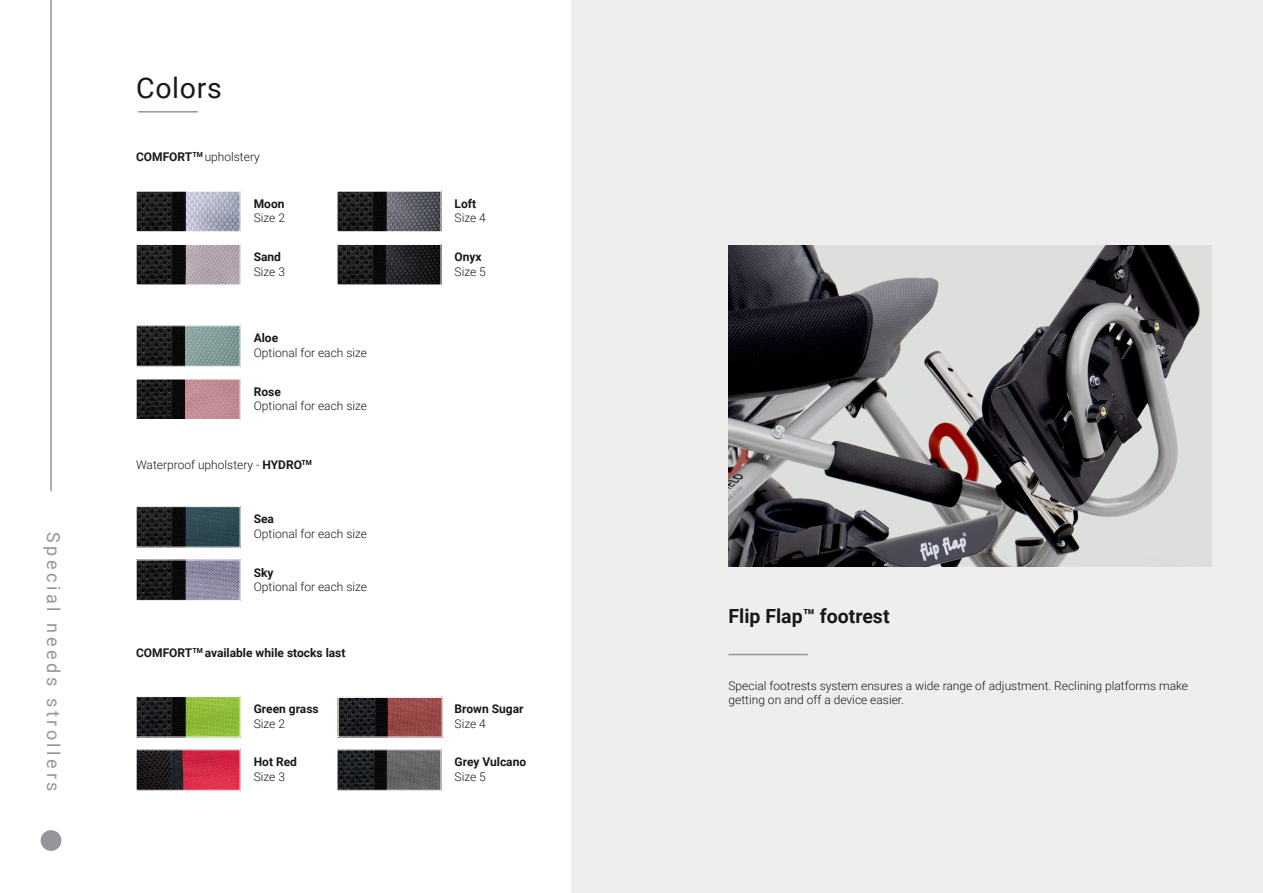
<style>
.page{position:relative;width:1263px;height:893px;background:#fff}
.page>*{position:absolute;margin:0;border:0;box-sizing:border-box;transform-origin:0 0}
.t1{font:28.5px "Roboto";letter-spacing:.025em;color:#15191c}
.t2{font:700 19.5px "Roboto";color:#15191c}
.t3{font:18px "Roboto";letter-spacing:.2em;color:#939598}
.t4{font:300 12px/14.4px "Roboto";color:#15191c}
.t5{font:700 12px "Roboto";color:#15191c}
.s1{font-weight:700}
</style>
<div class="page">
<div style="left:572px;top:0;width:691px;height:893px;background:#eeeeef"></div>
<hr style="left:728px;top:654px;width:80px;height:1px;background:#939598">
<hr style="left:50px;top:0;width:2px;height:491px;background:#939598">
<div style="left:41px;top:830px;width:20px;height:21px;background:#939598;border-radius:50%"></div>
<img style="left:728px;top:246px;width:484px;height:320px">
<img style="left:138px;top:193px;width:100px;height:37px">
<div style="left:136px;top:191px;width:104px;height:41px;border:1px solid #fff"></div>
<img style="left:138px;top:246px;width:100px;height:37px">
<div style="left:136px;top:244px;width:104px;height:41px;border:1px solid #fff"></div>
<img style="left:339px;top:193px;width:100px;height:37px">
<div style="left:337px;top:191px;width:104px;height:41px;border:1px solid #fff"></div>
<div style="left:337px;top:696px;width:104px;height:41px;border:1px solid #fff"></div>
<img style="left:339px;top:246px;width:100px;height:37px">
<div style="left:337px;top:244px;width:104px;height:41px;border:1px solid #fff"></div>
<img style="left:138px;top:328px;width:100px;height:36px">
<img style="left:138px;top:508px;width:100px;height:37px">
<div style="left:136px;top:506px;width:104px;height:41px;border:1px solid #fff"></div>
<img style="left:138px;top:381px;width:100px;height:37px">
<div style="left:136px;top:379px;width:104px;height:41px;border:1px solid #fff"></div>
<img style="left:138px;top:562px;width:100px;height:36px">
<hr style="left:138px;top:111px;width:60px;height:2px;background:#939598">
<svg style="left:138px;top:698px;width:100px;height:37px"></svg>
<div style="left:136px;top:696px;width:104px;height:41px;border:1px solid #fff"></div>
<svg style="left:138px;top:752px;width:100px;height:36px"></svg>
<img style="left:340px;top:699px;width:100px;height:36px">
<div style="left:338px;top:697px;width:104px;height:40px;border:1px solid #fff"></div>
<svg style="left:339px;top:752px;width:100px;height:36px"></svg>
<p class="t3" style="left:66px;top:532px;width:261px;rotate:90deg">Special needs strollers</p>
<p class="t1" style="left:136px;top:68px;width:87px">Colors</p>
<p class="t4" style="left:136px;top:149px;width:125px"><span class="s1">COMFORT</span><sup>TM</sup> upholstery</p>
<p class="t5" style="left:254px;top:195px;width:32px">Moon</p>
<p class="t4" style="left:254px;top:210px;width:33px">Size 2</p>
<p class="t5" style="left:254px;top:248px;width:29px">Sand</p>
<p class="t4" style="left:254px;top:264px;width:33px">Size 3</p>
<p class="t5" style="left:254px;top:330px;width:26px">Aloe</p>
<p class="t4" style="left:254px;top:345px;width:115px">Optional for each size</p>
<p class="t5" style="left:254px;top:383px;width:29px">Rose</p>
<p class="t4" style="left:254px;top:398px;width:115px">Optional for each size</p>
<p class="t4" style="left:136px;top:457px;width:177px">Waterproof upholstery - <span class="s1">HYDRO</span><sup>TM</sup></p>
<p class="t5" style="left:254px;top:511px;width:22px">Sea</p>
<p class="t4" style="left:254px;top:526px;width:115px">Optional for each size</p>
<p class="t5" style="left:254px;top:564px;width:21px">Sky</p>
<p class="t4" style="left:254px;top:579px;width:115px">Optional for each size</p>
<p class="t5" style="left:136px;top:644px;width:211px">COMFORT<sup>TM</sup> available while stocks last</p>
<p class="t5" style="left:254px;top:700px;width:66px">Green grass</p>
<p class="t4" style="left:254px;top:716px;width:33px">Size 2</p>
<p class="t5" style="left:254px;top:754px;width:45px">Hot Red</p>
<p class="t4" style="left:254px;top:769px;width:33px">Size 3</p>
<p class="t5" style="left:455px;top:195px;width:23px">Loft</p>
<p class="t4" style="left:455px;top:210px;width:33px">Size 4</p>
<p class="t5" style="left:455px;top:248px;width:29px">Onyx</p>
<p class="t4" style="left:455px;top:264px;width:33px">Size 5</p>
<p class="t5" style="left:455px;top:700px;width:70px">Brown Sugar</p>
<p class="t4" style="left:455px;top:716px;width:33px">Size 4</p>
<p class="t5" style="left:455px;top:754px;width:73px">Grey Vulcano</p>
<p class="t4" style="left:455px;top:769px;width:33px">Size 5</p>
<p class="t2" style="left:728px;top:602px;width:163px">Flip Flap™ footrest</p>
<p class="t4" style="left:728px;top:678px;width:461px">Special footrests system ensures a wide range of adjustment. Reclining platforms make getting on and off a device easier.</p>
</div>
